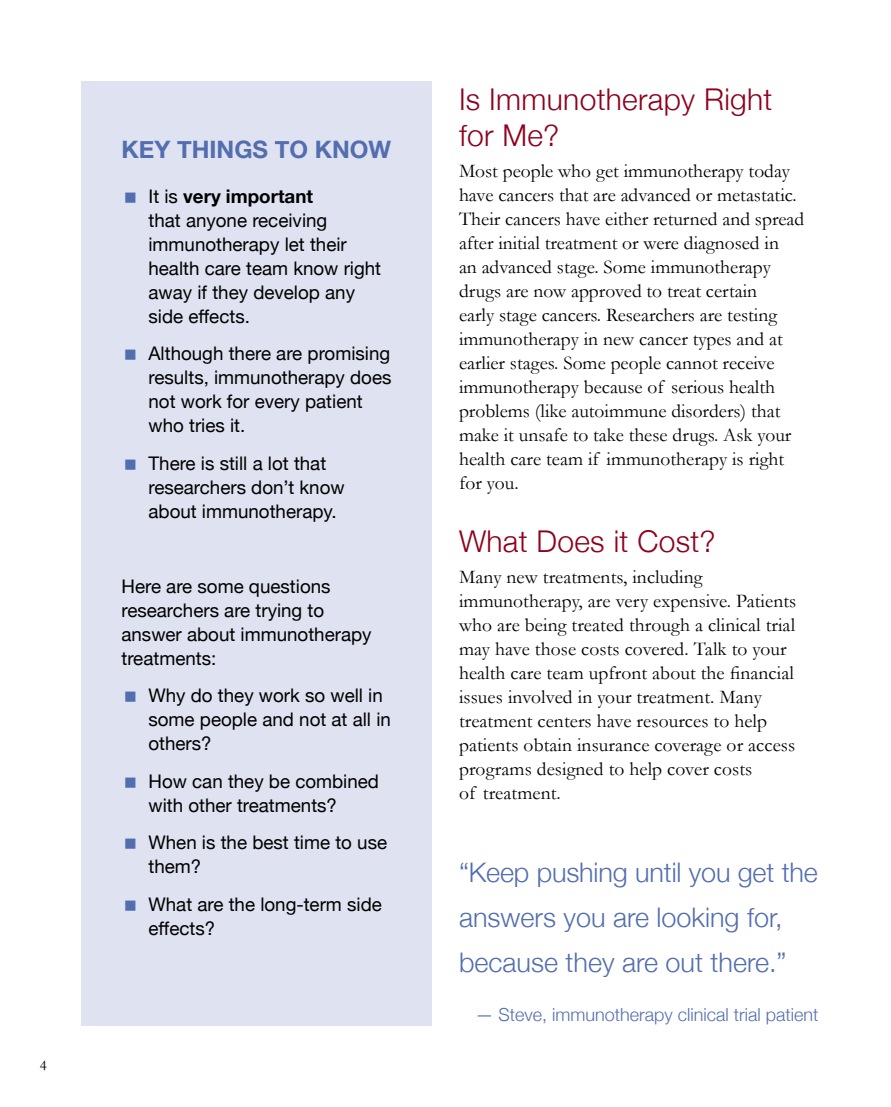
<style>
.page{position:relative;width:891px;height:1107px;background:#fff}
.page>*{position:absolute;margin:0;border:0;box-sizing:border-box;transform-origin:0 0}
.t1{font:300 30px/36px "Helvetica Neue";letter-spacing:.01em;color:#8f001d}
.t2{font:300 27px/45px "Helvetica Neue";color:#536eaf}
.t3{font:700 24px "Helvetica Neue";color:#536eaf}
.t4{font:19.5px/24px "Garamond";color:#000}
.t5{font:18.75px/24px "Helvetica Neue";color:#000}
.t6{font:300 18px "Helvetica Neue";color:#536eaf}
.t7{font:15px "Garamond";color:#000}
.s1{font-weight:700}
</style>
<div class="page">
<div style="left:81px;top:81px;width:351px;height:945px;background:#dfe2f0"></div>
<p class="t7" style="left:40px;top:1056px;width:9px">4</p>
<p class="t3" style="left:122px;top:131px;width:271px">KEY THINGS TO KNOW</p>
<p class="t5" style="left:148px;top:185px;width:234px">It is <span class="s1">very important<br></span>that anyone receiving immunotherapy let their health care team know right away if they develop any side effects.</p>
<p class="t5" style="left:148px;top:343px;width:245px">Although there are promising results, immunotherapy does not work for every patient who tries it.</p>
<p class="t5" style="left:148px;top:452px;width:198px">There is still a lot that researchers don’t know about immunotherapy.</p>
<p class="t5" style="left:122px;top:575px;width:252px">Here are some questions researchers are trying to answer about immunotherapy treatments:</p>
<p class="t5" style="left:148px;top:685px;width:244px">Why do they work so well in some people and not at all in others?</p>
<p class="t5" style="left:148px;top:770px;width:232px">How can they be combined with other treatments?</p>
<p class="t5" style="left:148px;top:832px;width:240px">When is the best time to use them?</p>
<p class="t5" style="left:148px;top:893px;width:235px">What are the long-term side effects?</p>
<h1 class="t1" style="left:459px;top:79px;width:315px">Is Immunotherapy Right for Me?</h1>
<p class="t4" style="left:459px;top:158px;width:347px">Most people who get immunotherapy today have cancers that are advanced or metastatic.<br>Their cancers have either returned and spread after initial treatment or were diagnosed in<br>an advanced stage. Some immunotherapy drugs are now approved to treat certain<br>early stage cancers. Researchers are testing immunotherapy in new cancer types and at earlier stages. Some people cannot receive immunotherapy because of serious health problems (like autoimmune disorders) that make it unsafe to take these drugs. Ask your health care team if immunotherapy is right for you.</p>
<h1 class="t1" style="left:459px;top:521px;width:258px">What Does it Cost?</h1>
<p class="t4" style="left:459px;top:564px;width:339px">Many new treatments, including immunotherapy, are very expensive. Patients who are being treated through a clinical trial may have those costs covered. Talk to your health care team upfront about the financial issues involved in your treatment. Many treatment centers have resources to help patients obtain insurance coverage or access programs designed to help cover costs<br>of treatment.</p>
<h2 class="t2" style="left:459px;top:848px;width:360px">“Keep pushing until you get the answers you are looking for, because they are out there.”</h2>
<p class="t6" style="left:476px;top:1000px;width:345px">— Steve, immunotherapy clinical trial patient</p>
</div>
